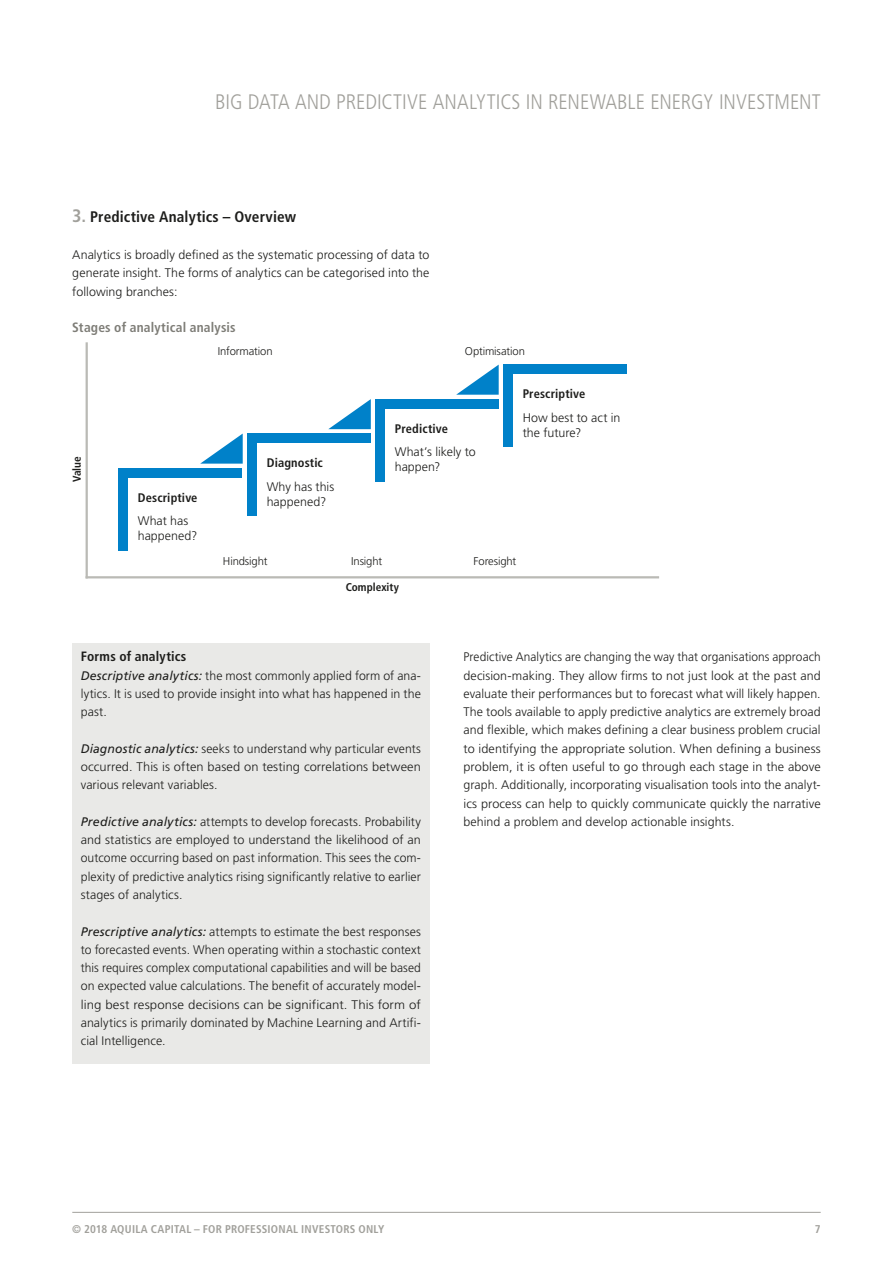
<style>
.page{position:relative;width:893px;height:1263px;background:#fff}
.page>*{position:absolute;margin:0;border:0;box-sizing:border-box;transform-origin:0 0}
.t1{font:300 condensed 21px "Frutiger";color:#a1a09b}
.t2{font:700 condensed 15.3px "Frutiger";letter-spacing:.01em;color:#1d1d1b}
.t3{font:700 condensed 13.5px "Frutiger";letter-spacing:.015em;color:#7e7d77}
.t4{font:700 condensed 13.5px "Frutiger";letter-spacing:.015em;color:#1d1d1b}
.t5{font:300 12.45px/18.3px "Frutiger";letter-spacing:.005em;color:#1d1d1b;text-align:justify}
.t6{font:300 12.45px/18.3px "Frutiger";letter-spacing:.005em;color:#1d1d1b;text-align:justify;scale:.96 1}
.t7{font:700 condensed 12.45px "Frutiger";letter-spacing:.01em;color:#1d1d1b}
.t8{font:700 condensed 11.25px "Frutiger";letter-spacing:.02em;color:#a1a09b}
.t9{font:300 11.25px "Frutiger";letter-spacing:-.01em;color:#1d1d1b}
.t10{font:700 condensed 11.25px "Frutiger";color:#1d1d1b}
.s1{font-size:18px;color:#a1a09b}
.s2{font-weight:400;font-style:italic}
</style>
<div class="page">
<hr style="left:72px;top:1212px;width:749px;height:1px;background:#a1a09b">
<div style="left:72px;top:643px;width:357px;height:420px;background:#e9e9e7"></div>
<hr style="left:86px;top:576px;width:573px;height:2px;background:#babab5">
<div style="left:118px;top:477px;width:10px;height:73px;background:#0081c9"></div>
<div style="left:118px;top:468px;width:124px;height:9px;background:#0081c9"></div>
<svg style="left:200px;top:433px;width:43px;height:31px"></svg>
<div style="left:247px;top:443px;width:10px;height:73px;background:#0081c9"></div>
<div style="left:247px;top:433px;width:124px;height:10px;background:#0081c9"></div>
<svg style="left:328px;top:399px;width:43px;height:30px"></svg>
<div style="left:375px;top:408px;width:10px;height:73px;background:#0081c9"></div>
<div style="left:375px;top:399px;width:124px;height:9px;background:#0081c9"></div>
<svg style="left:456px;top:365px;width:43px;height:30px"></svg>
<div style="left:503px;top:374px;width:9px;height:73px;background:#0081c9"></div>
<div style="left:503px;top:364px;width:124px;height:10px;background:#0081c9"></div>
<hr style="left:86px;top:342px;width:2px;height:236px;background:#babab5">
<h1 class="t1" style="left:215px;top:90px;width:607px">BIG DATA AND PREDICTIVE ANALYTICS IN RENEWABLE ENERGY INVESTMENT</h1>
<p class="t2" style="left:72px;top:208px;width:225px"><span class="s1">3.</span> Predictive Analytics – Overview</p>
<p class="t5" style="left:72px;top:246px;width:359px">Analytics is broadly defined as the systematic processing of data to generate insight. The forms of analytics can be categorised into the following branches:</p>
<p class="t3" style="left:72px;top:319px;width:165px">Stages of analytical analysis</p>
<p class="t10" style="left:70px;top:482px;width:28px;rotate:-90deg">Value</p>
<p class="t7" style="left:138px;top:490px;width:61px">Descriptive</p>
<p class="t5" style="left:138px;top:513px;width:61px;line-height:15px">What has happened?</p>
<p class="t9" style="left:218px;top:345px;width:56px">Information</p>
<p class="t9" style="left:465px;top:345px;width:62px">Optimisation</p>
<p class="t7" style="left:267px;top:455px;width:58px">Diagnostic</p>
<p class="t5" style="left:267px;top:479px;width:69px;line-height:15px">Why has this happened?</p>
<p class="t7" style="left:395px;top:421px;width:55px">Predictive</p>
<p class="t5" style="left:395px;top:444px;width:82px;line-height:15px">What’s likely to happen?</p>
<p class="t7" style="left:523px;top:386px;width:64px">Prescriptive</p>
<p class="t5" style="left:523px;top:410px;width:99px;line-height:15px">How best to act in the future?</p>
<p class="t9" style="left:223px;top:555px;width:46px">Hindsight</p>
<p class="t9" style="left:351px;top:555px;width:33px">Insight</p>
<p class="t9" style="left:474px;top:555px;width:44px">Foresight</p>
<p class="t10" style="left:346px;top:580px;width:55px">Complexity</p>
<p class="t4" style="left:81px;top:648px;width:107px">Forms of analytics</p>
<p class="t5" style="left:81px;top:666px;width:342px"><span class="s2">Descriptive analytics:</span> the most commonly applied form of ana&shy;lytics. It is used to provide insight into what has happened in the past.</p>
<p class="t5" style="left:81px;top:739px;width:342px"><span class="s2">Diagnostic analytics:</span> seeks to understand why particular events occurred. This is often based on testing correlations between various relevant variables.</p>
<p class="t5" style="left:81px;top:812px;width:342px"><span class="s2">Predictive analytics:</span> attempts to develop forecasts. Probability and statistics are employed to understand the likelihood of an outcome occurring based on past information. This sees the com&shy;plexity of predictive analytics rising significantly relative to earlier stages of analytics.</p>
<p class="t5" style="left:81px;top:922px;width:342px"><span class="s2">Prescriptive analytics:</span> attempts to estimate the best responses to forecasted events. When operating within a stochastic context this requires complex computational capabilities and will be based on expected value calculations. The benefit of accurately model&shy;ling best response decisions can be significant. This form of analytics is primarily dominated by Machine Learning and Artifi&shy;cial Intelligence.</p>
<p class="t6" style="left:463px;top:648px;width:374px">Predictive Analytics are changing the way that organisations approach decision-making. They allow firms to not just look at the past and evaluate their performances but to forecast what will likely happen.<br>The tools available to apply predictive analytics are extremely broad and flexible, which makes defining a clear business problem crucial to identifying the appropriate solution. When defining a business problem, it is often useful to go through each stage in the above graph. Additionally, incorporating visualisation tools into the analyt&shy;ics process can help to quickly communicate quickly the narrative behind a problem and develop actionable insights.</p>
<p class="t8" style="left:72px;top:1222px;width:314px">© 2018 AQUILA CAPITAL – FOR PROFESSIONAL INVESTORS ONLY</p>
<p class="t8" style="left:815px;top:1222px;width:7px">7</p>
</div>
